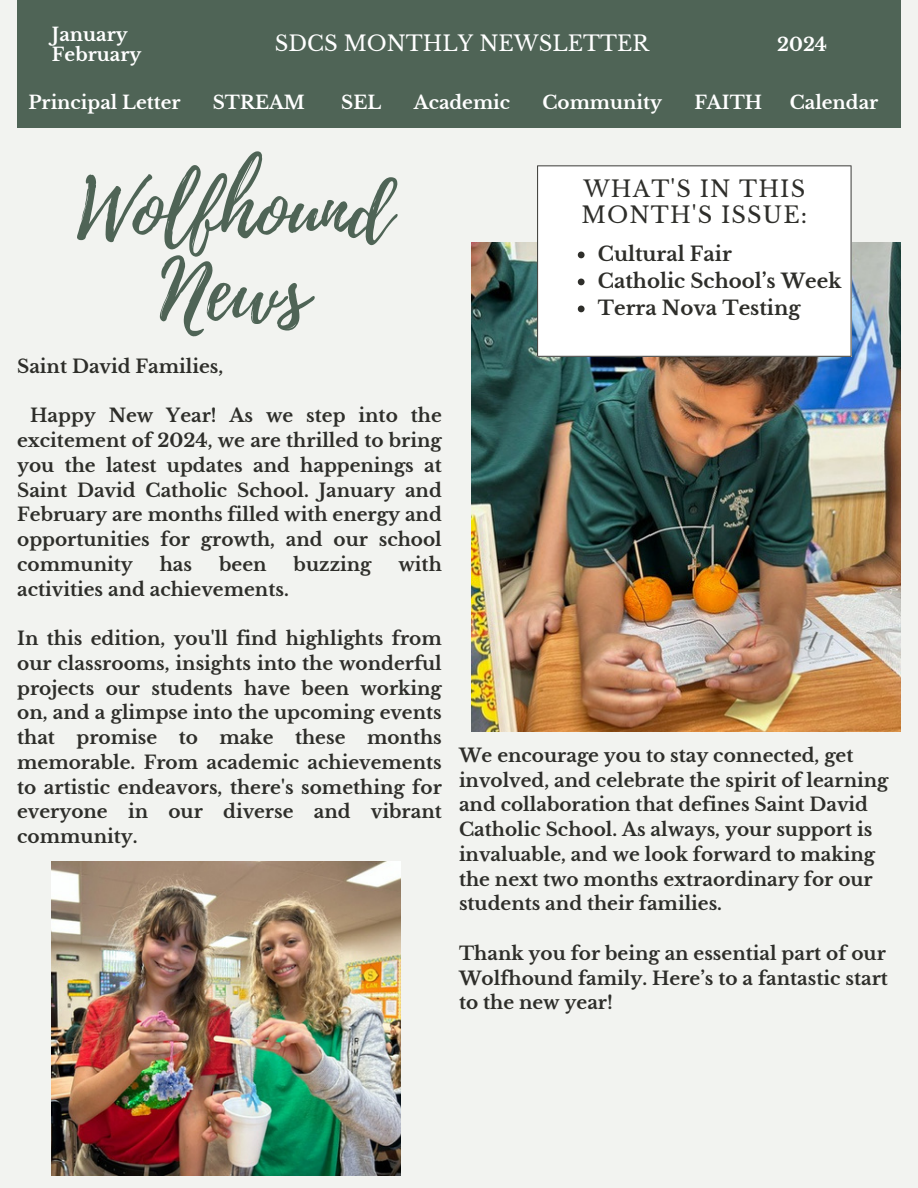
<style>
.page{position:relative;width:918px;height:1188px;background:#f2f3f0}
.page>*{position:absolute;margin:0;border:0;box-sizing:border-box;transform-origin:0 0}
.t1{font:81.9px/81.4px "Playlist Script";color:#4f6456;text-align:center}
.t2{font:22.5px/26.4px "Libre Baskerville";letter-spacing:.05em;color:#2e2e2a}
.t3{font:21.15px "Libre Baskerville";color:#fff}
.t4{font:700 19.8px "Libre Baskerville";color:#2e2e2a}
.t5{font:700 18.45px/24.8px "Libre Baskerville";color:#2e2e2a;text-align:justify}
.t6{font:700 18.3px/20.1px "Libre Baskerville";color:#fff}
</style>
<div class="page">
<div style="left:17px;top:0;width:883px;height:128px;background:#4f6456"></div>
<img style="left:472px;top:242px;width:428px;height:490px">
<div style="left:537px;top:165px;width:315px;height:192px;background:#fff"></div>
<img style="left:52px;top:862px;width:349px;height:313px">
<svg style="left:578px;top:252px;width:7px;height:6px"></svg>
<svg style="left:578px;top:279px;width:7px;height:6px"></svg>
<svg style="left:578px;top:306px;width:7px;height:6px"></svg>
<h4 class="t6" style="left:52px;top:24px;width:91px">January<br>February</h4>
<h1 class="t6" style="left:777px;top:34px;width:51px">2024</h1>
<h4 class="t6" style="left:28px;top:92px;width:154px">Principal Letter</h4>
<h4 class="t6" style="left:213px;top:92px;width:94px">STREAM</h4>
<h4 class="t6" style="left:341px;top:92px;width:42px">SEL</h4>
<h2 class="t6" style="left:414px;top:92px;width:98px">Academic</h2>
<p class="t6" style="left:542px;top:92px;width:121px">Community</p>
<p class="t6" style="left:694px;top:92px;width:69px">FAITH</p>
<p class="t6" style="left:790px;top:92px;width:90px">Calendar</p>
<h3 class="t3" style="left:275px;top:30px;width:376px">SDCS MONTHLY NEWSLETTER</h3>
<h4 class="t1" style="left:77px;top:172px;width:316px">Wolfhound<br>News</h4>
<h4 class="t5" style="left:17px;top:354px;width:208px">Saint David Families,</h4>
<h2 class="t5" style="left:17px;top:404px;width:426px;text-indent:13px">Happy New Year! As we step into the excitement of 2024, we are thrilled to bring you the latest updates and happenings at Saint David Catholic School. January and February are months filled with energy and opportunities for growth, and our school community</h2>
<h2 class="t5" style="left:160px;top:552px;width:34px">has</h2>
<h2 class="t5" style="left:219px;top:552px;width:49px">been</h2>
<h2 class="t5" style="left:294px;top:552px;width:79px">buzzing</h2>
<h2 class="t5" style="left:399px;top:552px;width:45px">with</h2>
<h2 class="t5" style="left:17px;top:577px;width:273px">activities and achievements.</h2>
<h4 class="t5" style="left:17px;top:626px;width:426px">In this edition, you'll find highlights from our classrooms, insights into the wonderful projects our students have been working on, and a glimpse into the upcoming events that promise to make these months memorable. From academic achievements to artistic endeavors, there's something for everyone in our diverse and vibrant community.</h4>
<h4 class="t2" style="left:581px;top:176px;width:227px">WHAT'S IN THIS<br>MONTH'S ISSUE:</h4>
<h3 class="t4" style="left:598px;top:241px;width:135px">Cultural Fair</h3>
<h3 class="t4" style="left:598px;top:268px;width:245px">Catholic School’s Week</h3>
<h4 class="t4" style="left:598px;top:295px;width:204px">Terra Nova Testing</h4>
<h4 class="t5" style="left:459px;top:743px;width:431px;text-align:left">We encourage you to stay connected, get involved, and celebrate the spirit of learning and collaboration that defines Saint David Catholic School. As always, your support is invaluable, and we look forward to making the next two months extraordinary for our students and their families.</h4>
<h4 class="t5" style="left:459px;top:941px;width:430px">Thank you for being an essential part of our Wolfhound family. Here’s to a fantastic start to the new year!</h4>
</div>
